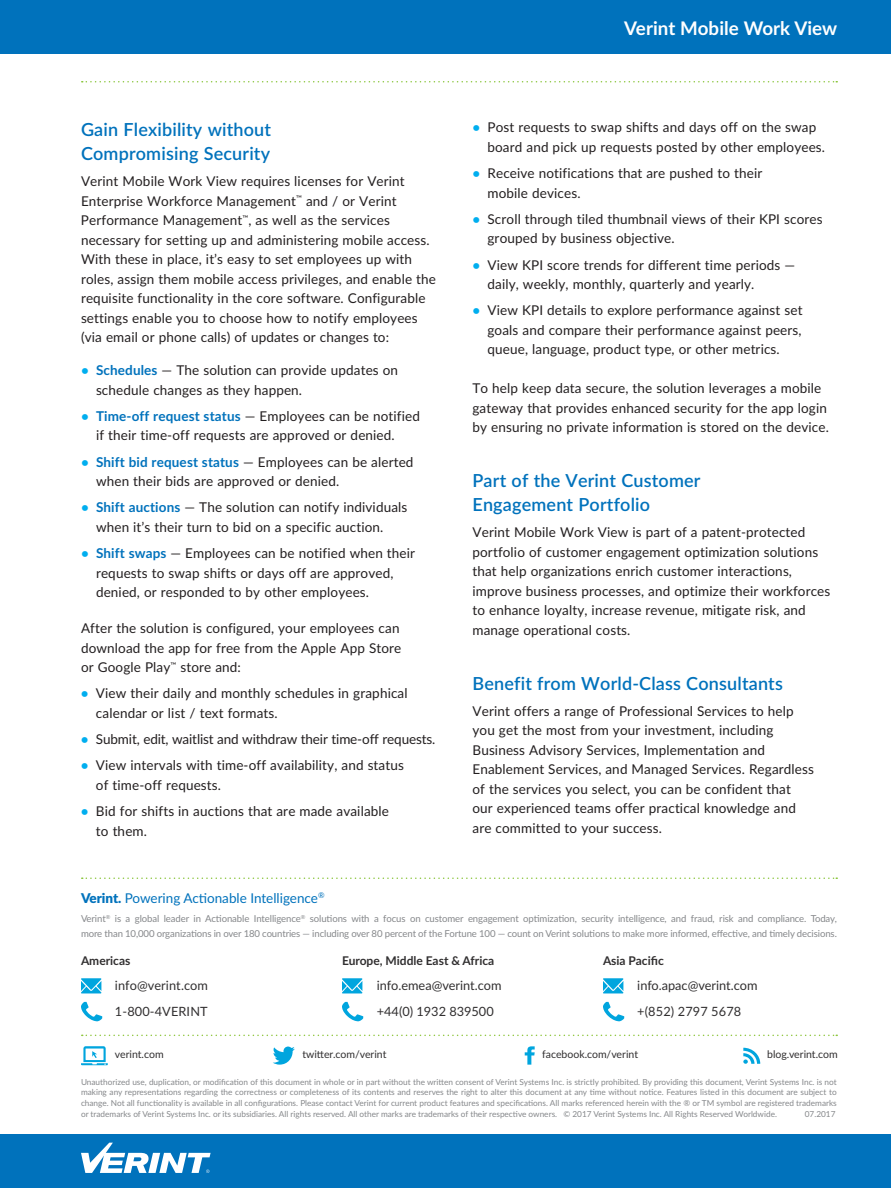
<style>
.page{position:relative;width:891px;height:1188px;background:#fff}
.page>*{position:absolute;margin:0;border:0;box-sizing:border-box;transform-origin:0 0}
.t1{font:700 18.75px "Lato";letter-spacing:.005em;color:#fff}
.t2{font:600 18px/24px "Lato";letter-spacing:.01em;color:#0072bc}
.t3{font:13.5px/19.5px "Lato";letter-spacing:.01em;color:#231f20}
.t4{font:13.5px "Lato";letter-spacing:-.01em;color:#231f20}
.t5{font:13.5px "Lato";color:#0072bc}
.t6{font:12.75px/25.5px "Lato";color:#312f30}
.t7{font:700 12px "Lato";color:#312f30}
.t8{font:10.5px "Lato";color:#312f30}
.t9{font:9.6px/15px "Lato";letter-spacing:-.01em;color:#86888b}
.t10{font:8.25px/10.6px "Lato";color:#86888b;text-align:justify}
.s1{font-weight:700;color:#00aeef}
.s2{font-weight:700;color:#0072bc}
.s3{font-weight:900}
</style>
<div class="page">
<div style="left:0;top:0;width:891px;height:54px;background:#0072bc"></div>
<div style="left:0;top:1134px;width:891px;height:54px;background:#0072bc"></div>
<svg style="left:82px;top:81px;width:755px;height:1px"></svg>
<svg style="left:81px;top:1143px;width:130px;height:30px"></svg>
<svg style="left:81px;top:1002px;width:21px;height:19px"></svg>
<svg style="left:81px;top:978px;width:20px;height:15px"></svg>
<svg style="left:82px;top:878px;width:755px;height:1px"></svg>
<svg style="left:82px;top:1035px;width:755px;height:1px"></svg>
<svg style="left:342px;top:1002px;width:21px;height:19px"></svg>
<svg style="left:342px;top:978px;width:20px;height:15px"></svg>
<svg style="left:603px;top:1002px;width:21px;height:19px"></svg>
<svg style="left:603px;top:978px;width:20px;height:15px"></svg>
<svg style="left:81px;top:1046px;width:27px;height:19px"></svg>
<svg style="left:273px;top:1047px;width:22px;height:18px"></svg>
<svg style="left:525px;top:1046px;width:10px;height:19px"></svg>
<svg style="left:743px;top:1048px;width:17px;height:16px"></svg>
<h2 class="t2" style="left:81px;top:117px;width:192px">Gain Flexibility without<br>Compromising Security</h2>
<p class="t3" style="left:81px;top:171px;width:356px">Verint Mobile Work View requires licenses for Verint Enterprise Workforce Management<sup>™</sup> and / or Verint Performance Management<sup>™</sup>, as well as the services necessary for setting up and administering mobile access.<br>With these in place, it’s easy to set employees up with roles, assign them mobile access privileges, and enable the requisite functionality in the core software. Configurable settings enable you to choose how to notify employees (via email or phone calls) of updates or changes to:</p>
<p class="t3" style="left:96px;top:360px;width:304px;text-indent:-15px"><span class="s1">•</span> <span class="s2">Schedules</span> — The solution can provide updates on schedule changes as they happen.</p>
<p class="t3" style="left:96px;top:406px;width:325px;text-indent:-15px"><span class="s1">•</span> <span class="s2">Time-off request status</span> — Employees can be notified if their time-off requests are approved or denied.</p>
<p class="t3" style="left:96px;top:451px;width:319px;text-indent:-15px"><span class="s1">•</span> <span class="s2">Shift bid request status</span> — Employees can be alerted when their bids are approved or denied.</p>
<p class="t3" style="left:96px;top:497px;width:313px;text-indent:-15px"><span class="s1">•</span> <span class="s2">Shift auctions</span> — The solution can notify individuals when it’s their turn to bid on a specific auction.</p>
<p class="t3" style="left:96px;top:543px;width:321px;text-indent:-15px"><span class="s1">•</span> <span class="s2">Shift swaps</span> — Employees can be notified when their requests to swap shifts or days off are approved, denied, or responded to by other employees.</p>
<p class="t3" style="left:81px;top:618px;width:322px">After the solution is configured, your employees can download the app for free from the Apple App Store or Google Play<sup>™</sup> store and:</p>
<p class="t3" style="left:96px;top:683px;width:313px;text-indent:-15px"><span class="s1">•</span> View their daily and monthly schedules in graphical calendar or list / text formats.</p>
<p class="t4" style="left:81px;top:730px;width:356px"><span class="s1">•</span> Submit, edit, waitlist and withdraw their time-off requests.</p>
<p class="t3" style="left:96px;top:755px;width:309px;text-indent:-15px"><span class="s1">•</span> View intervals with time-off availability, and status of time-off requests.</p>
<p class="t3" style="left:96px;top:801px;width:295px;text-indent:-15px"><span class="s1">•</span> Bid for shifts in auctions that are made available to them.</p>
<h1 class="t1" style="left:624px;top:14px;width:214px">Verint Mobile Work View</h1>
<p class="t3" style="left:487px;top:117px;width:339px;text-indent:-15px"><span class="s1">•</span> Post requests to swap shifts and days off on the swap board and pick up requests posted by other employees.</p>
<p class="t3" style="left:487px;top:163px;width:276px;text-indent:-15px"><span class="s1">•</span> Receive notifications that are pushed to their mobile devices.</p>
<p class="t3" style="left:487px;top:209px;width:337px;text-indent:-15px"><span class="s1">•</span> Scroll through tiled thumbnail views of their KPI scores grouped by business objective.</p>
<p class="t3" style="left:487px;top:254px;width:309px;text-indent:-15px"><span class="s1">•</span> View KPI score trends for different time periods — daily, weekly, monthly, quarterly and yearly.</p>
<p class="t3" style="left:487px;top:300px;width:317px;text-align:justify;text-indent:-15px"><span class="s1">•</span> View KPI details to explore performance against set goals and compare their performance against peers, queue, language, product type, or other metrics.</p>
<p class="t3" style="left:472px;top:378px;width:358px">To help keep data secure, the solution leverages a mobile gateway that provides enhanced security for the app login by ensuring no private information is stored on the device.</p>
<h2 class="t2" style="left:472px;top:468px;width:230px">Part of the Verint Customer<br>Engagement Portfolio</h2>
<p class="t3" style="left:472px;top:522px;width:359px">Verint Mobile Work View is part of a patent-protected portfolio of customer engagement optimization solutions that help organizations enrich customer interactions, improve business processes, and optimize their workforces to enhance loyalty, increase revenue, mitigate risk, and manage operational costs.</p>
<h2 class="t2" style="left:472px;top:670px;width:312px">Benefit from World-Class Consultants</h2>
<p class="t3" style="left:472px;top:701px;width:343px">Verint offers a range of Professional Services to help you get the most from your investment, including Business Advisory Services, Implementation and Enablement Services, and Managed Services. Regardless of the services you select, you can be confident that our experienced teams offer practical knowledge and are committed to your success.</p>
<p class="t5" style="left:81px;top:888px;width:245px"><span class="s3">Verint.</span> Powering Actionable Intelligence<sup>®</sup></p>
<p class="t9" style="left:81px;top:911px;width:757px">Verint<sup>®</sup> is a global leader in Actionable Intelligence<sup>®</sup> solutions with a focus on customer engagement optimization, security intelligence, and fraud, risk and compliance. Today, more than 10,000 organizations in over 180 countries — including over 80 percent of the Fortune 100 — count on Verint solutions to make more informed, effective, and timely decisions.</p>
<p class="t7" style="left:81px;top:952px;width:51px">Americas</p>
<p class="t7" style="left:342px;top:952px;width:154px">Europe, Middle East &amp; Africa</p>
<p class="t7" style="left:603px;top:952px;width:62px">Asia Pacific</p>
<p class="t6" style="left:115px;top:972px;width:95px">info@verint.com<br>1-800-4VERINT</p>
<p class="t6" style="left:377px;top:972px;width:126px">info.emea@verint.com +44(0) 1932 839500</p>
<p class="t6" style="left:637px;top:972px;width:122px">info.apac@verint.com +(852) 2797 5678</p>
<p class="t8" style="left:115px;top:1047px;width:50px">verint.com</p>
<p class="t8" style="left:302px;top:1047px;width:86px">twitter.com/verint</p>
<p class="t8" style="left:542px;top:1047px;width:97px">facebook.com/verint</p>
<p class="t8" style="left:767px;top:1047px;width:72px">blog.verint.com</p>
<p class="t10" style="left:81px;top:1076px;width:757px">Unauthorized use, duplication, or modification of this document in whole or in part without the written consent of Verint Systems Inc. is strictly prohibited. By providing this document, Verint Systems Inc. is not making any representations regarding the correctness or completeness of its contents and reserves the right to alter this document at any time without notice. Features listed in this document are subject to change. Not all functionality is available in all configurations. Please contact Verint for current product features and specifications. All marks referenced herein with the ® or TM symbol are registered trademarks or trademarks of Verint Systems Inc. or its subsidiaries. All rights reserved. All other marks are trademarks of their respective owners. © 2017 Verint Systems Inc. All Rights Reserved Worldwide.</p>
<p class="t10" style="left:805px;top:1108px;width:32px">07.2017</p>
</div>
